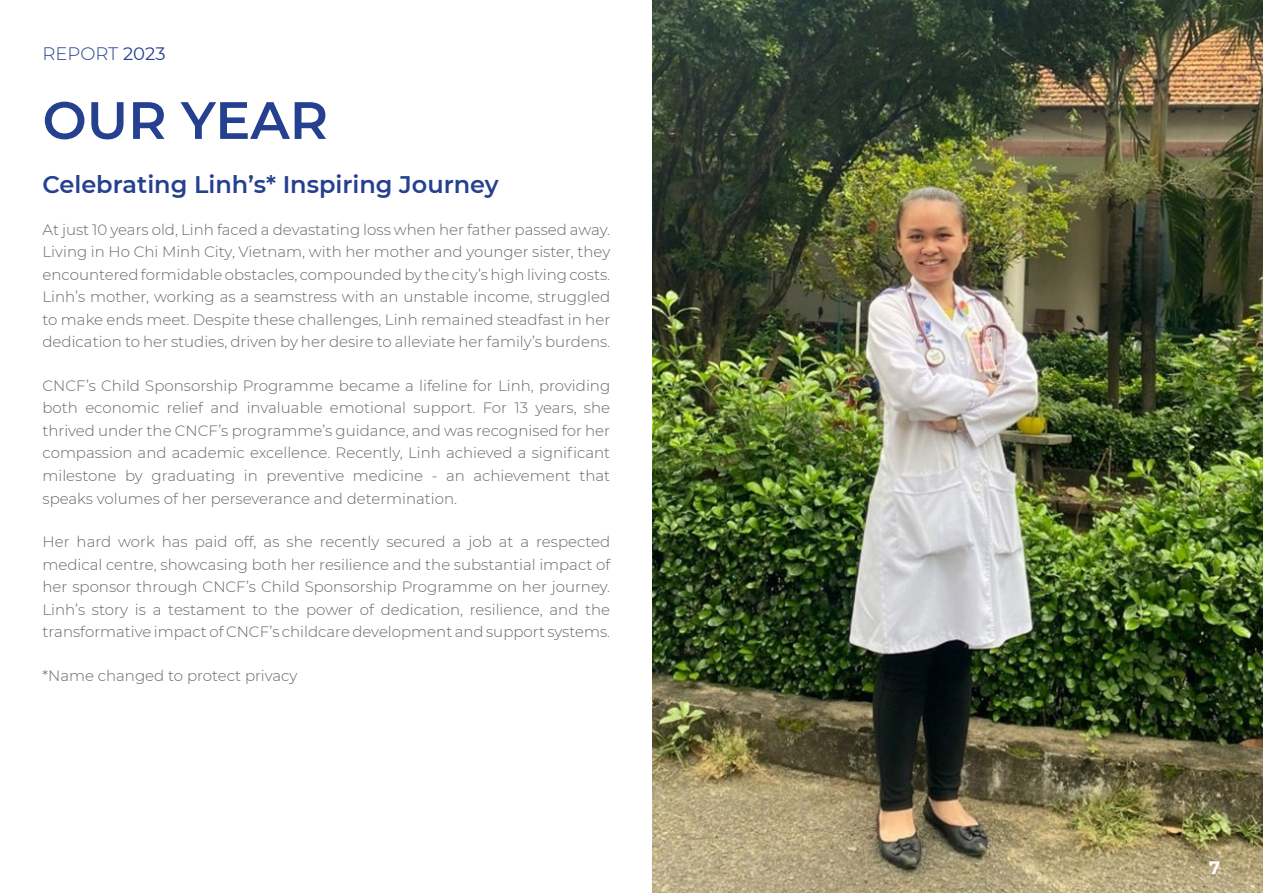
<style>
.page{position:relative;width:1263px;height:893px;background:#fff}
.page>*{position:absolute;margin:0;border:0;box-sizing:border-box;transform-origin:0 0}
.t1{font:600 52.5px "Montserrat";color:#25408f}
.t2{font:600 24px "Montserrat";color:#25408f}
.t3{font:300 18px "Montserrat";color:#25408f}
.t4{font:700 18px "Montserrat";color:#fff}
.t5{font:300 15px/22.5px "Montserrat";color:#666767;text-align:justify}
.s1{font-weight:400}
</style>
<div class="page">
<img style="left:653px;top:0;width:610px;height:893px">
<p class="t3" style="left:43px;top:41px;width:124px">REPORT <span class="s1">2023</span></p>
<h1 class="t1" style="left:43px;top:83px;width:287px">OUR YEAR</h1>
<h2 class="t2" style="left:43px;top:168px;width:458px">Celebrating Linh’s* Inspiring Journey</h2>
<p class="t5" style="left:43px;top:218px;width:569px">At just 10 years old, Linh faced a devastating loss when her father passed away.<br>Living in Ho Chi Minh City, Vietnam, with her mother and younger sister, they encountered formidable obstacles, compounded by the city’s high living costs.<br>Linh’s mother, working as a seamstress with an unstable income, struggled to make ends meet. Despite these challenges, Linh remained steadfast in her dedication to her studies, driven by her desire to alleviate her family’s burdens.</p>
<p class="t5" style="left:43px;top:374px;width:569px">CNCF’s Child Sponsorship Programme became a lifeline for Linh, providing both economic relief and invaluable emotional support. For 13 years, she thrived under the CNCF’s programme’s guidance, and was recognised for her compassion and academic excellence. Recently, Linh achieved a significant milestone by graduating in preventive medicine - an achievement that speaks volumes of her perseverance and determination.</p>
<p class="t5" style="left:43px;top:530px;width:569px">Her hard work has paid off, as she recently secured a job at a respected medical centre, showcasing both her resilience and the substantial impact of her sponsor through CNCF’s Child Sponsorship Programme on her journey.<br>Linh’s story is a testament to the power of dedication, resilience, and the transformative impact of CNCF’s childcare development and support systems.</p>
<p class="t5" style="left:43px;top:664px;width:256px">*Name changed to protect privacy</p>
<p class="t4" style="left:1209px;top:854px;width:13px">7</p>
</div>
